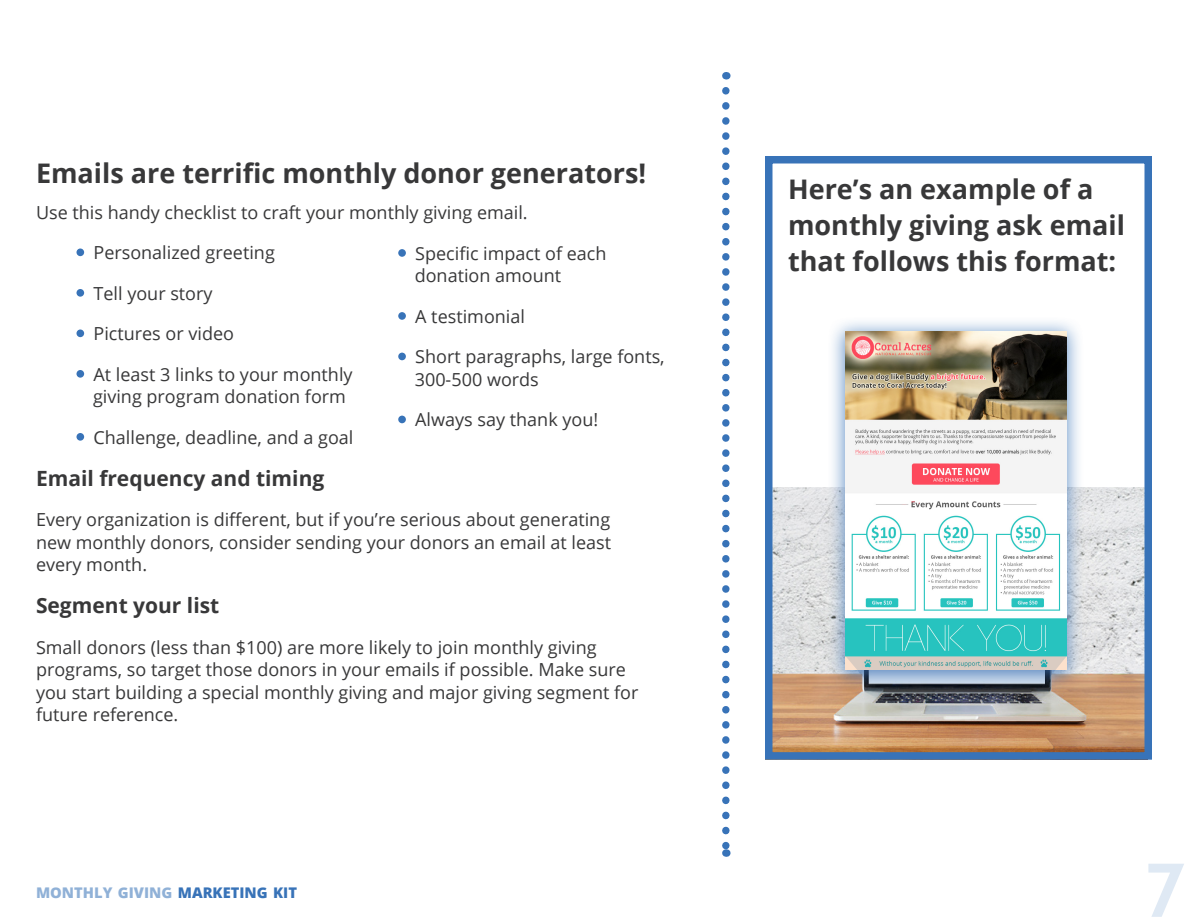
<style>
.page{position:relative;width:1188px;height:918px;background:#fff}
.page>*{position:absolute;margin:0;border:0;box-sizing:border-box;transform-origin:0 0}
.t1{font:700 75px "billcorpm 3";color:#dfe9f4}
.SubHeader{font:700 27px/36px "Open Sans";color:#383839}
.BODY{font:700 21px "Open Sans";color:#383839}
.BODY-2{font:18px/22.5px "Open Sans";color:#383839;text-align:justify}
.bullets{font:18px/22.5px "Open Sans";color:#383839}
.t2{font:800 14.7px "Open Sans";color:#90b1d7}
.s1{color:#3873b8}
</style>
<div class="page">
<img style="left:774px;top:487px;width:369px;height:264px">
<div style="left:76px;top:249px;width:8px;height:7px;background:#3873b8;border-radius:50%"></div>
<div style="left:76px;top:289px;width:8px;height:8px;background:#3873b8;border-radius:50%"></div>
<div style="left:76px;top:330px;width:8px;height:7px;background:#3873b8;border-radius:50%"></div>
<div style="left:76px;top:370px;width:8px;height:8px;background:#3873b8;border-radius:50%"></div>
<div style="left:76px;top:433px;width:8px;height:8px;background:#3873b8;border-radius:50%"></div>
<div style="left:398px;top:249px;width:8px;height:8px;background:#3873b8;border-radius:50%"></div>
<div style="left:398px;top:312px;width:8px;height:8px;background:#3873b8;border-radius:50%"></div>
<div style="left:398px;top:353px;width:8px;height:7px;background:#3873b8;border-radius:50%"></div>
<div style="left:398px;top:416px;width:8px;height:7px;background:#3873b8;border-radius:50%"></div>
<svg style="left:722px;top:91px;width:8px;height:766px"></svg>
<div style="left:765px;top:156px;width:387px;height:604px;border:8px solid #3873b8"></div>
<div style="left:827px;top:316px;width:258px;height:375px;background:#3873b8;opacity:.75"></div>
<img style="left:846px;top:332px;width:220px;height:324px">
<svg style="left:846px;top:656px;width:220px;height:27px;background:#b2bcc4"></svg>
<p class="SubHeader" style="left:36px;top:154px;width:612px">Emails are terrific monthly donor generators!</p>
<p class="BODY-2" style="left:36px;top:200px;width:493px">Use this handy checklist to craft your monthly giving email.</p>
<p class="bullets" style="left:94px;top:241px;width:183px">Personalized greeting</p>
<p class="bullets" style="left:94px;top:281px;width:121px">Tell your story</p>
<p class="bullets" style="left:94px;top:322px;width:142px">Pictures or video</p>
<p class="bullets" style="left:93px;top:362px;width:261px">At least 3 links to your monthly giving program donation form</p>
<p class="bullets" style="left:94px;top:425px;width:261px">Challenge, deadline, and a goal</p>
<p class="BODY" style="left:36px;top:463px;width:290px">Email frequency and timing</p>
<p class="BODY-2" style="left:36px;top:508px;width:577px">Every organization is different, but if you’re serious about generating new monthly donors, consider sending your donors an email at least every month.</p>
<p class="BODY" style="left:36px;top:591px;width:185px">Segment your list</p>
<p class="BODY-2" style="left:36px;top:635px;width:604px;text-align:left">Small donors (less than $100) are more likely to join monthly giving programs, so target those donors in your emails if possible. Make sure you start building a special monthly giving and major giving segment for future reference.</p>
<p class="bullets" style="left:415px;top:242px;width:193px">Specific impact of each donation amount</p>
<p class="bullets" style="left:415px;top:305px;width:111px">A testimonial</p>
<p class="bullets" style="left:415px;top:345px;width:251px">Short paragraphs, large fonts,<br>300-500 words</p>
<p class="bullets" style="left:415px;top:408px;width:185px">Always say thank you!</p>
<p class="t2" style="left:36px;top:882px;width:263px">MONTHLY GIVING <span class="s1">MARKETING KIT</span></p>
<p class="SubHeader" style="left:788px;top:171px;width:338px">Here’s an example of a monthly giving ask email that follows this format:</p>
<h1 class="t1" style="left:1148px;top:837px;width:39px">7</h1>
</div>
